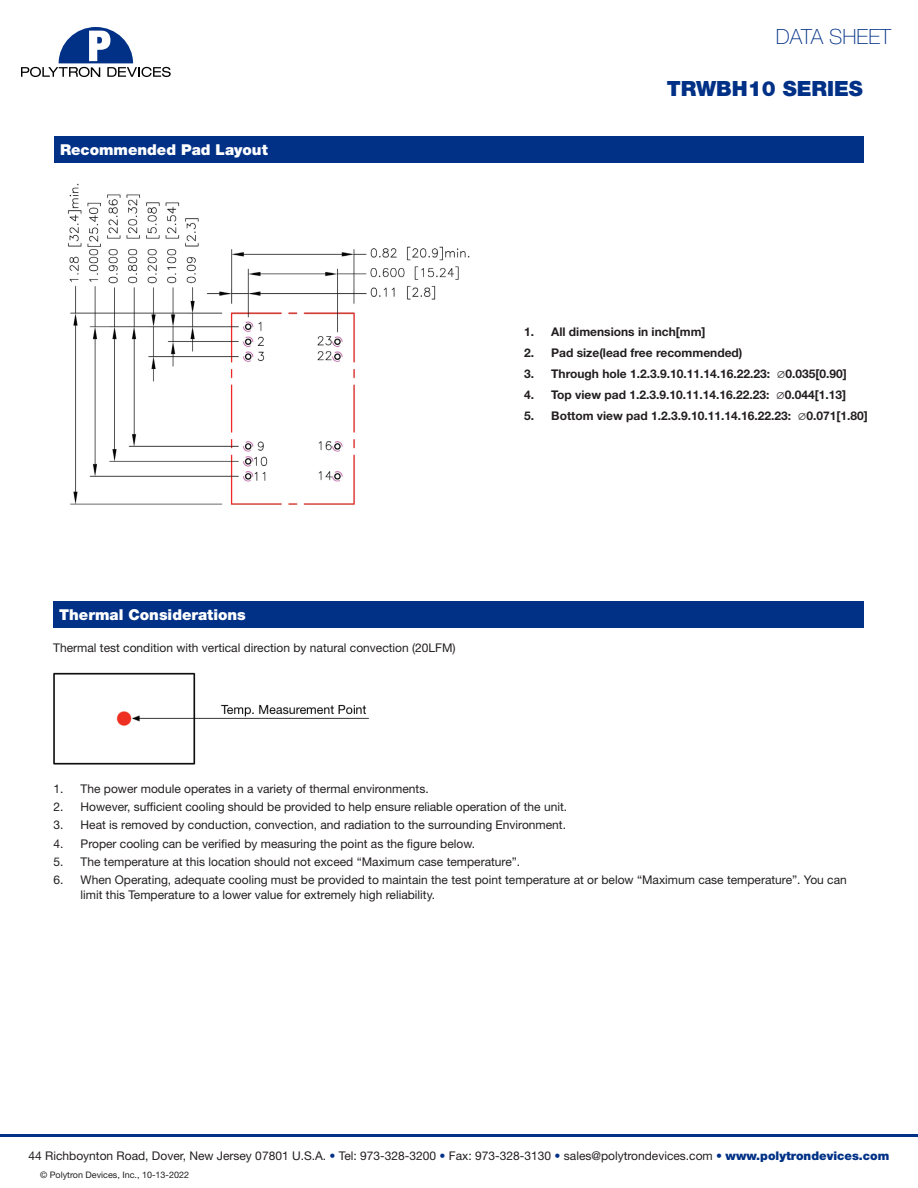
<style>
.page{position:relative;width:918px;height:1188px;background:#fff}
.page>*{position:absolute;margin:0;border:0;box-sizing:border-box;transform-origin:0 0}
.t1{font:900 21px "Helvetica Neue";color:#003186}
.t2{font:100 21px "Helvetica Neue";color:#003186}
.t3{font:900 15px "Helvetica Neue";color:#fff}
.t4{font:12px/15px "Helvetica Neue";color:#231f20}
.t5{font:700 12px "Helvetica Neue";color:#231f20}
.t6{font:9px "Helvetica Neue";color:#231f20}
.s1{color:#003186}
.s2{font-weight:900;color:#003186}
</style>
<div class="page">
<svg style="left:21px;top:27px;width:150px;height:50px"></svg>
<hr style="left:0;top:1134px;width:918px;height:3px;background:#003186">
<div style="left:54px;top:136px;width:810px;height:27px;background:#003186"></div>
<img style="left:67px;top:183px;width:403px;height:322px">
<div style="left:53px;top:601px;width:811px;height:27px;background:#003186"></div>
<img style="left:53px;top:672px;width:316px;height:93px">
<h1 class="t2" style="left:776px;top:24px;width:117px">DATA SHEET</h1>
<p class="t3" style="left:60px;top:141px;width:209px">Recommended Pad Layout</p>
<h1 class="t1" style="left:667px;top:76px;width:198px">TRWBH10 SERIES</h1>
<p class="t5" style="left:524px;top:324px;width:183px">1. All dimensions in inch[mm]</p>
<p class="t5" style="left:524px;top:345px;width:220px">2. Pad size(lead free recommended)</p>
<p class="t5" style="left:524px;top:366px;width:324px">3. Through hole 1.2.3.9.10.11.14.16.22.23: Φ∅0.035[0.90]</p>
<p class="t5" style="left:524px;top:387px;width:323px">4. Top view pad 1.2.3.9.10.11.14.16.22.23: Φ∅0.044[1.13]</p>
<p class="t5" style="left:524px;top:409px;width:345px">5. Bottom view pad 1.2.3.9.10.11.14.16.22.23: Φ∅0.071[1.80]</p>
<p class="t3" style="left:59px;top:606px;width:188px">Thermal Considerations</p>
<p class="t4" style="left:53px;top:640px;width:404px">Thermal test condition with vertical direction by natural convection (20LFM)</p>
<p class="t4" style="left:54px;top:781px;width:377px">1. The power module operates in a variety of thermal environments.</p>
<p class="t4" style="left:54px;top:799px;width:515px">2. However, sufficient cooling should be provided to help ensure reliable operation of the unit.</p>
<p class="t4" style="left:54px;top:818px;width:514px">3. Heat is removed by conduction, convection, and radiation to the surrounding Environment.</p>
<p class="t4" style="left:54px;top:836px;width:423px">4. Proper cooling can be verified by measuring the point as the figure below.</p>
<p class="t4" style="left:54px;top:854px;width:468px">5. The temperature at this location should not exceed “Maximum case temperature”.</p>
<p class="t4" style="left:81px;top:872px;width:768px;text-indent:-27px">6. When Operating, adequate cooling must be provided to maintain the test point temperature at or below “Maximum case temperature”. You can limit this Temperature to a lower value for extremely high reliability.</p>
<p class="t4" style="left:29px;top:1148px;width:862px">44 Richboynton Road, Dover, New Jersey 07801 U.S.A. <span class="s1">•</span> Tel: 973-328-3200 <span class="s1">•</span> Fax: 973-328-3130 <span class="s1">•</span> sales@polytrondevices.com <span class="s1">•</span> <span class="s2">www.polytrondevices.com</span></p>
<p class="t6" style="left:40px;top:1169px;width:151px">© Polytron Devices, Inc., 10-13-2022</p>
</div>
